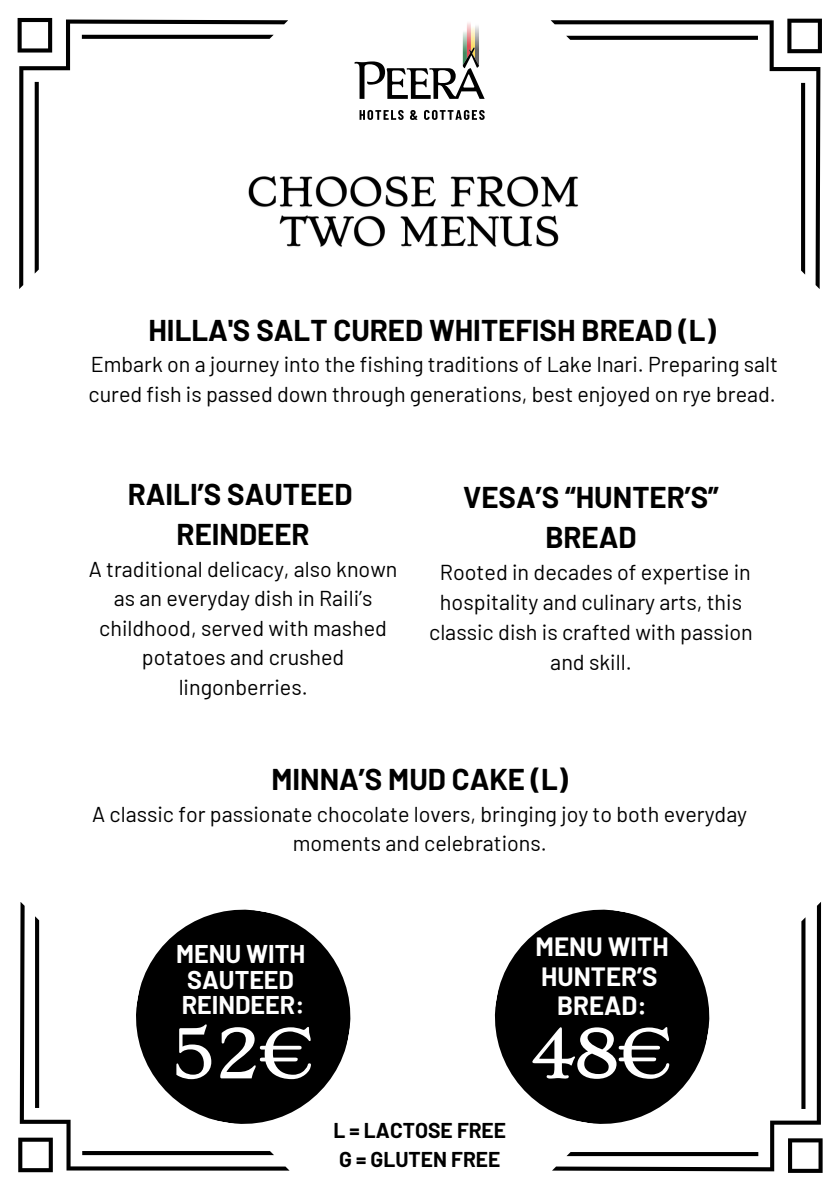
<style>
.page{position:relative;width:839px;height:1191px;background:#fff}
.page>*{position:absolute;margin:0;border:0;box-sizing:border-box;transform-origin:0 0}
.t1{font:65.8px "Stoke";color:#fff}
.t2{font:65.2px "Stoke";color:#fff}
.t3{font:700 29.4px/40.4px "Barlow";color:#000;text-align:center}
.t4{font:700 25.8px/29.4px "Barlow";color:#fff;text-align:center}
.t5{font:700 25px/25.2px "Barlow";color:#fff}
.t6{font:21.6px/29.6px "Barlow";color:#000;text-align:center}
.t7{font:700 21px/28.6px "Barlow";color:#000}
</style>
<div class="page">
<svg style="left:552px;top:902px;width:269px;height:269px"></svg>
<svg style="left:801px;top:917px;width:4px;height:192px"></svg>
<svg style="left:566px;top:1152px;width:192px;height:4px"></svg>
<svg style="left:788px;top:1138px;width:34px;height:35px"></svg>
<svg style="left:20px;top:902px;width:269px;height:269px"></svg>
<svg style="left:82px;top:1151px;width:192px;height:4px"></svg>
<svg style="left:35px;top:916px;width:4px;height:192px"></svg>
<svg style="left:18px;top:1138px;width:35px;height:34px"></svg>
<svg style="left:19px;top:20px;width:269px;height:269px"></svg>
<svg style="left:35px;top:82px;width:4px;height:192px"></svg>
<svg style="left:82px;top:35px;width:192px;height:4px"></svg>
<svg style="left:18px;top:18px;width:34px;height:35px"></svg>
<svg style="left:550px;top:20px;width:270px;height:269px"></svg>
<svg style="left:566px;top:36px;width:192px;height:4px"></svg>
<svg style="left:801px;top:83px;width:4px;height:192px"></svg>
<svg style="left:787px;top:19px;width:34px;height:34px"></svg>
<svg style="left:359px;top:110px;width:44px;height:10px"></svg>
<svg style="left:410px;top:110px;width:7px;height:10px"></svg>
<svg style="left:424px;top:110px;width:60px;height:10px"></svg>
<svg style="left:354px;top:23px;width:130px;height:76px"></svg>
<img style="left:245px;top:168px;width:349px;height:88px">
<svg style="left:494px;top:902px;width:223px;height:230px;fill:#000"></svg>
<svg style="left:127px;top:902px;width:224px;height:230px;fill:#000"></svg>
<h3 class="t3" style="left:148px;top:308px;width:569px">HILLA'S SALT CURED WHITEFISH BREAD (L)</h3>
<p class="t6" style="left:88px;top:348px;width:691px;text-align:left">Embark on a journey into the fishing traditions of Lake Inari. Preparing salt cured fish is passed down through generations, best enjoyed on rye bread.</p>
<h3 class="t3" style="left:128px;top:472px;width:226px">RAILI’S SAUTEED<br>REINDEER</h3>
<p class="t6" style="left:89px;top:552px;width:310px">A traditional delicacy, also known as an everyday dish in Raili’s childhood, served with mashed potatoes and crushed lingonberries.</p>
<h3 class="t3" style="left:463px;top:475px;width:257px">VESA’S “HUNTER’S”<br>BREAD</h3>
<p class="t6" style="left:429px;top:555px;width:325px">Rooted in decades of expertise in hospitality and culinary arts, this classic dish is crafted with passion and skill.</p>
<h3 class="t3" style="left:271px;top:757px;width:298px">MINNA’S MUD CAKE (L)</h3>
<p class="t6" style="left:92px;top:798px;width:656px">A classic for passionate chocolate lovers, bringing joy to both everyday moments and celebrations.</p>
<p class="t5" style="left:176px;top:940px;width:131px">MENU WITH<br>SAUTEED<br>REINDEER:</p>
<p class="t4" style="left:535px;top:930px;width:134px">MENU WITH<br>HUNTER’S<br>BREAD:</p>
<h1 class="t1" style="left:172px;top:1013px;width:144px">52€</h1>
<h2 class="t2" style="left:531px;top:1014px;width:143px">48€</h2>
<p class="t7" style="left:333px;top:1114px;width:174px">L = LACTOSE FREE<br>G = GLUTEN FREE</p>
</div>
